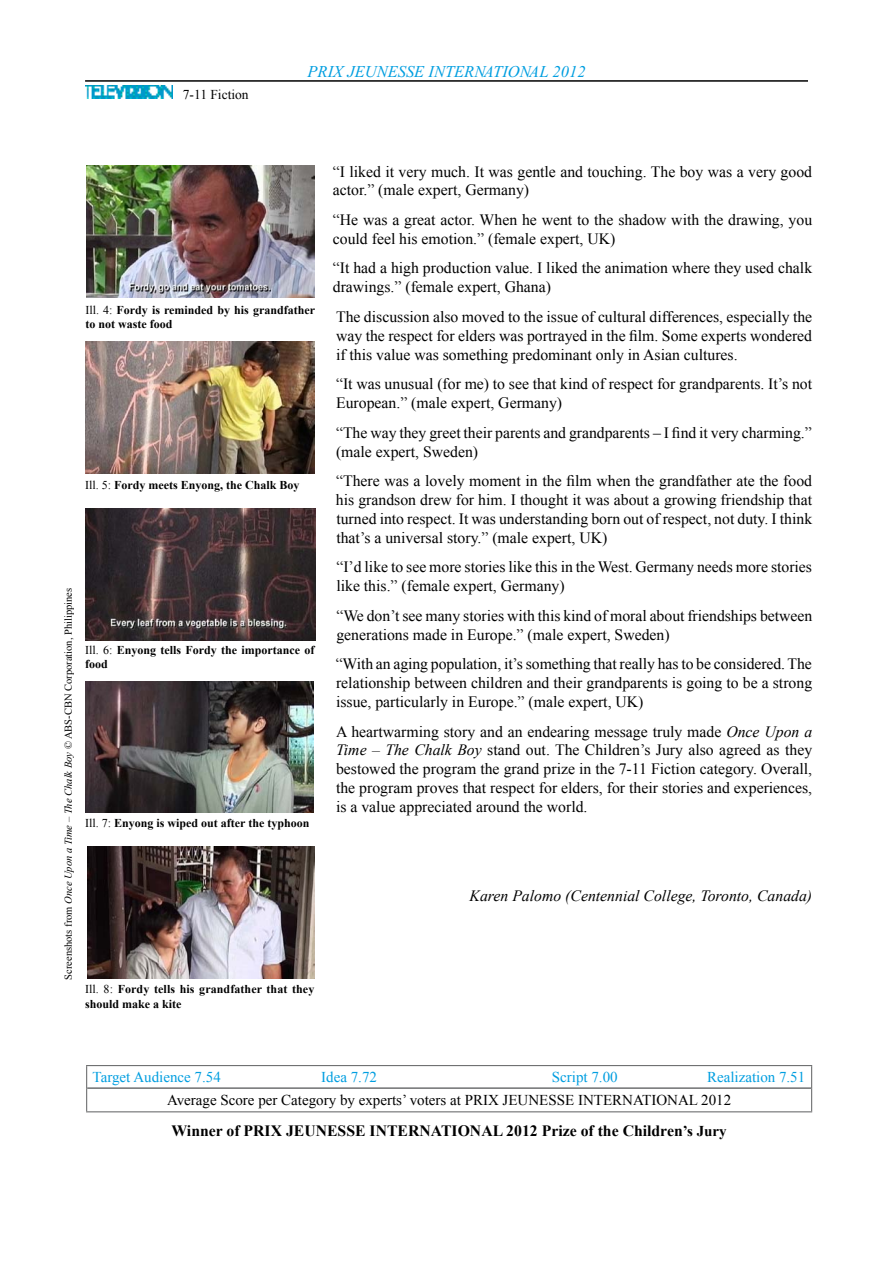
<style>
.page{position:relative;width:893px;height:1263px;background:#fff}
.page>*{position:absolute;margin:0;border:0;box-sizing:border-box;transform-origin:0 0}
.t1{font:italic 16.5px "Times New Roman CE";color:#009ee0}
.t2{font:15.75px/18.9px "Times New Roman";color:#000}
.t3{font:700 15.75px "Times New Roman";color:#000}
.t4{font:italic 15.75px "Times New Roman";color:#000}
.t5{font:15px "Times New Roman";color:#000}
.t6{font:15px "Times New Roman";color:#009ee0}
.t7{font:13.5px "Times New Roman";color:#000}
.t8{font:700 12px/14.4px "Times New Roman";color:#000}
.t9{font:10.5px "Times New Roman";color:#000}
.s1{font-weight:400}
.s2{font-style:italic}
.s3{font-size:15px}
</style>
<div class="page">
<hr style="left:85px;top:80px;width:723px;height:2px;background:#000">
<img style="left:85px;top:85px;width:87px;height:14px">
<hr style="left:86px;top:1111px;width:726px;height:1px;background:#707172">
<hr style="left:86px;top:1065px;width:726px;height:1px;background:#707172">
<svg style="left:86px;top:1066px;width:1px;height:45px"></svg>
<svg style="left:811px;top:1066px;width:1px;height:45px"></svg>
<hr style="left:87px;top:1087px;width:724px;height:2px;background:#707172">
<img style="left:86px;top:166px;width:228px;height:131px">
<img style="left:85px;top:342px;width:230px;height:131px">
<img style="left:85px;top:509px;width:230px;height:131px">
<img style="left:85px;top:681px;width:228px;height:132px">
<img style="left:87px;top:847px;width:228px;height:131px">
<p class="t7" style="left:183px;top:86px;width:67px">7-11 Fiction</p>
<p class="t1" style="left:308px;top:62px;width:280px">PRIX JEUNESSE INTERNATIONAL 2012</p>
<p class="t8" style="left:85px;top:302px;width:231px"><span class="s1">Ill. 4:</span> Fordy is reminded by his grandfather to not waste food</p>
<p class="t8" style="left:85px;top:477px;width:216px"><span class="s1">Ill. 5:</span> Fordy meets Enyong, the Chalk Boy</p>
<p class="t9" style="left:61px;top:980px;width:393px;rotate:-90deg">Screenshots from <span class="s2">Once Upon a Time – The Chalk Boy</span> © ABS-CBN Corporation, Philippines</p>
<p class="t8" style="left:85px;top:642px;width:231px"><span class="s1">Ill. 6:</span> Enyong tells Fordy the importance of food</p>
<p class="t8" style="left:85px;top:816px;width:226px"><span class="s1">Ill. 7:</span> Enyong is wiped out after the typhoon</p>
<p class="t8" style="left:85px;top:982px;width:231px"><span class="s1">Ill. 8:</span> Fordy tells his grandfather that they should make a kite</p>
<p class="t2" style="left:333px;top:162px;width:481px">“I liked it very much. It was gentle and touching. The boy was a very good actor.” (male expert, Germany)</p>
<p class="t2" style="left:333px;top:210px;width:481px">“He was a great actor. When he went to the shadow with the drawing, you could feel his emotion.” (female expert, UK)</p>
<p class="t2" style="left:333px;top:258px;width:481px">“It had a high production value. I liked the animation where they used chalk drawings.” (female expert, Ghana)</p>
<p class="t2" style="left:336px;top:307px;width:478px;text-align:justify">The discussion also moved to the issue of cultural differences, especially the way the respect for elders was portrayed in the film. Some experts wondered if this value was something predominant only in Asian cultures.</p>
<p class="t2" style="left:336px;top:374px;width:478px">“It was unusual (for me) to see that kind of respect for grandparents. It’s not<br>European.” (male expert, Germany)</p>
<p class="t2" style="left:336px;top:423px;width:477px">“The way they greet their parents and grandparents – I find it very charming.” (male expert, Sweden)</p>
<p class="t2" style="left:336px;top:471px;width:478px;text-align:justify">“There was a lovely moment in the film when the grandfather ate the food his grandson drew for him. I thought it was about a growing friendship that turned into respect. It was understanding born out of respect, not duty. I think that’s a universal story.” (male expert, UK)</p>
<p class="t2" style="left:336px;top:557px;width:477px">“I’d like to see more stories like this in the West. Germany needs more stories like this.” (female expert, Germany)</p>
<p class="t2" style="left:336px;top:606px;width:477px">“We don’t see many stories with this kind of moral about friendships between generations made in Europe.” (male expert, Sweden)</p>
<p class="t2" style="left:336px;top:654px;width:478px;text-align:justify">“With an aging population, it’s something that really has to be considered. The relationship between children and their grandparents is going to be a strong issue, particularly in Europe.” (male expert, UK)</p>
<p class="t2" style="left:336px;top:721px;width:478px;text-align:justify">A heartwarming story and an endearing message truly made <span class="s2">Once Upon a Time – The Chalk Boy</span> stand out. The Children’s Jury also agreed as they bestowed the program the grand prize in the 7-11 Fiction category. Overall, the program proves that respect for elders, for their stories and experiences, is a value appreciated around the world.</p>
<p class="t4" style="left:470px;top:884px;width:344px">Karen Palomo (Centennial College, Toronto, Canada)</p>
<p class="t6" style="left:93px;top:1067px;width:130px">Target Audience 7.54</p>
<p class="t6" style="left:321px;top:1067px;width:57px">Idea 7.72</p>
<p class="t6" style="left:552px;top:1067px;width:67px">Script 7.00</p>
<p class="t6" style="left:707px;top:1067px;width:100px">Realization 7.51</p>
<p class="t5" style="left:167px;top:1089px;width:566px">Average Score per Category by experts’ voters at PRIX JEUNESSE INTERNATIONAL 2012</p>
<p class="t3" style="left:172px;top:1120px;width:557px">Winner of PRIX JEUNESSE INTERNATIONAL 2012 Prize of the Children<span class="s3">’s Jury</span></p>
</div>
